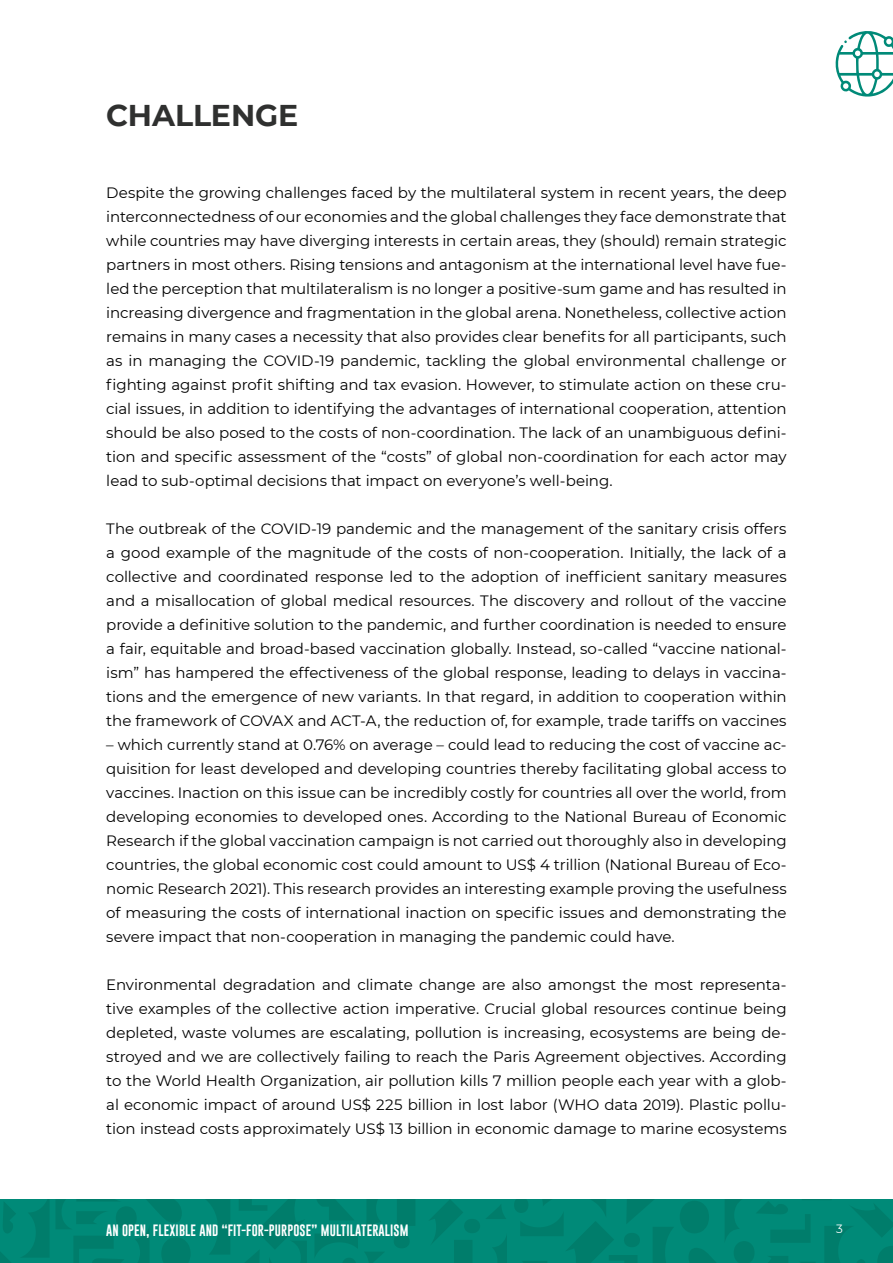
<style>
.page{position:relative;width:893px;height:1263px;background:#fff}
.page>*{position:absolute;margin:0;border:0;box-sizing:border-box;transform-origin:0 0}
.t1{font:700 30px "Montserrat";letter-spacing:-.005em;color:#2f302f}
.t2{font:15px/24px "Montserrat";letter-spacing:-.005em;color:#000;text-align:justify}
.t3{font:12px "Gobold";letter-spacing:.01em;color:#fff}
.t4{font:12px "Montserrat";color:#fff}
</style>
<div class="page">
<div style="left:0;top:1199px;width:893px;height:64px;background:#008a78"></div>
<svg style="left:514px;top:1199px;width:379px;height:64px"></svg>
<svg style="left:430px;top:1200px;width:77px;height:63px"></svg>
<svg style="left:0;top:1199px;width:415px;height:64px"></svg>
<svg style="left:835px;top:31px;width:58px;height:66px"></svg>
<h1 class="t1" style="left:106px;top:94px;width:193px">CHALLENGE</h1>
<p class="t2" style="left:106px;top:180px;width:682px">Despite the growing challenges faced by the multilateral system in recent years, the deep interconnectedness of our economies and the global challenges they face demonstrate that while countries may have diverging interests in certain areas, they (should) remain strategic partners in most others. Rising tensions and antagonism at the international level have fue&shy;led the perception that multilateralism is no longer a positive-sum game and has resulted in increasing divergence and fragmentation in the global arena. Nonetheless, collective action remains in many cases a necessity that also provides clear benefits for all participants, such as in managing the COVID-19 pandemic, tackling the global environmental challenge or fighting against profit shifting and tax evasion. However, to stimulate action on these cru&shy;cial issues, in addition to identifying the advantages of international cooperation, attention should be also posed to the costs of non-coordination. The lack of an unambiguous defini&shy;tion and specific assessment of the “costs” of global non-coordination for each actor may lead to sub-optimal decisions that impact on everyone’s well-being.</p>
<p class="t2" style="left:106px;top:516px;width:682px">The outbreak of the COVID-19 pandemic and the management of the sanitary crisis offers a good example of the magnitude of the costs of non-cooperation. Initially, the lack of a collective and coordinated response led to the adoption of inefficient sanitary measures and a misallocation of global medical resources. The discovery and rollout of the vaccine provide a definitive solution to the pandemic, and further coordination is needed to ensure a fair, equitable and broad-based vaccination globally. Instead, so-called “vaccine national&shy;ism” has hampered the effectiveness of the global response, leading to delays in vaccina&shy;tions and the emergence of new variants. In that regard, in addition to cooperation within the framework of COVAX and ACT-A, the reduction of, for example, trade tariffs on vaccines</p>
<p class="t2" style="left:106px;top:732px;width:682px">– which currently stand at 0.76% on average – could lead to reducing the cost of vaccine ac&shy;quisition for least developed and developing countries thereby facilitating global access to vaccines. Inaction on this issue can be incredibly costly for countries all over the world, from developing economies to developed ones. According to the National Bureau of Economic Research if the global vaccination campaign is not carried out thoroughly also in developing countries, the global economic cost could amount to US$ 4 trillion (National Bureau of Eco&shy;nomic Research 2021). This research provides an interesting example proving the usefulness of measuring the costs of international inaction on specific issues and demonstrating the severe impact that non-cooperation in managing the pandemic could have.</p>
<p class="t2" style="left:106px;top:972px;width:682px">Environmental degradation and climate change are also amongst the most representa&shy;tive examples of the collective action imperative. Crucial global resources continue being depleted, waste volumes are escalating, pollution is increasing, ecosystems are being de&shy;stroyed and we are collectively failing to reach the Paris Agreement objectives. According to the World Health Organization, air pollution kills 7 million people each year with a glob&shy;al economic impact of around US$ 225 billion in lost labor (WHO data 2019). Plastic pollu&shy;tion instead costs approximately US$ 13 billion in economic damage to marine ecosystems</p>
<p class="t3" style="left:106px;top:1223px;width:304px">AN OPEN, FLEXIBLE AND “FIT-FOR-PURPOSE” MULTILATERALISM</p>
<p class="t4" style="left:836px;top:1221px;width:8px">3</p>
</div>
